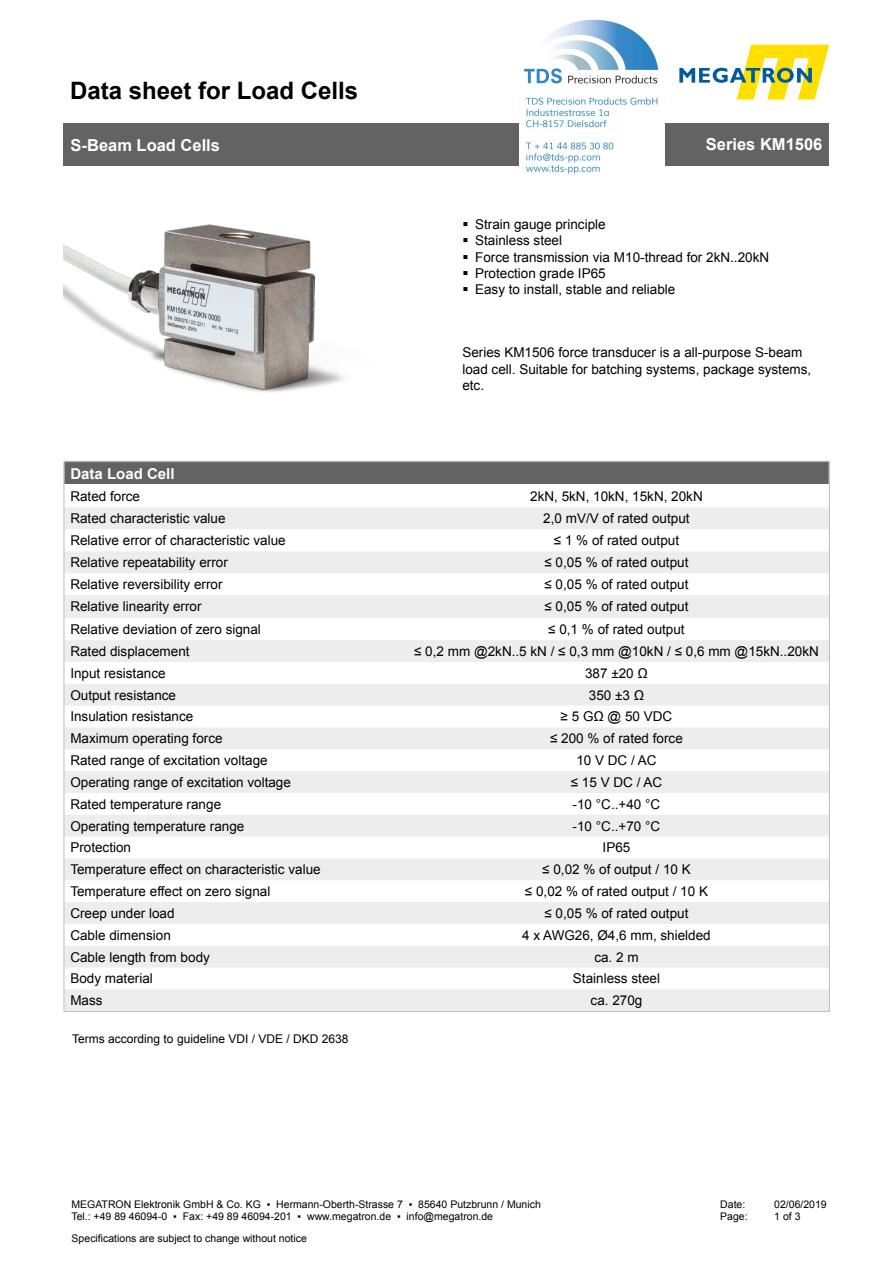
<style>
.page{position:relative;width:893px;height:1263px;background:#fff}
.page>*{position:absolute;margin:0;border:0;box-sizing:border-box;transform-origin:0 0}
.t1{font:700 24px "Arial";color:#000}
.t2{font:700 16.5px "Arial";color:#fff}
.t3{font:700 15px "Arial";color:#fff}
.t4{font:13.5px/16.2px "Arial";color:#000}
.t5{font:12px "Arial";color:#000}
.t6{font:10.5px "Arial";color:#000}
</style>
<div class="page">
<svg style="left:679px;top:45px;width:150px;height:55px"></svg>
<div style="left:64px;top:123px;width:765px;height:43px;background:#646363"></div>
<svg style="left:66px;top:507px;width:762px;height:503px;fill:#eee"></svg>
<div style="left:66px;top:463px;width:762px;height:21px;background:#646363"></div>
<img style="left:64px;top:224px;width:281px;height:168px">
<img style="left:520px;top:19px;width:144px;height:155px">
<h1 class="t1" style="left:70px;top:74px;width:290px">Data sheet for Load Cells</h1>
<p class="t2" style="left:71px;top:134px;width:151px">S-Beam Load Cells</p>
<p class="t2" style="left:706px;top:133px;width:118px">Series KM1506</p>
<p class="t4" style="left:475px;top:217px;width:132px">Strain gauge principle</p>
<p class="t4" style="left:475px;top:233px;width:89px">Stainless steel</p>
<p class="t4" style="left:475px;top:249px;width:296px">Force transmission via M10-thread for 2kN..20kN</p>
<p class="t4" style="left:475px;top:265px;width:132px">Protection grade IP65</p>
<p class="t4" style="left:475px;top:281px;width:202px">Easy to install, stable and reliable</p>
<p class="t4" style="left:462px;top:345px;width:350px">Series KM1506 force transducer is a all-purpose S-beam load cell. Suitable for batching systems, package systems, etc.</p>
<p class="t3" style="left:70px;top:463px;width:106px">Data Load Cell</p>
<p class="t4" style="left:70px;top:488px;width:71px">Rated force</p>
<p class="t4" style="left:530px;top:488px;width:174px">2kN, 5kN, 10kN, 15kN, 20kN</p>
<p class="t4" style="left:70px;top:510px;width:157px">Rated characteristic value</p>
<p class="t4" style="left:543px;top:510px;width:148px">2,0 mV/V of rated output</p>
<p class="t4" style="left:70px;top:532px;width:217px">Relative error of characteristic value</p>
<p class="t4" style="left:554px;top:532px;width:127px">≤ 1 % of rated output</p>
<p class="t4" style="left:70px;top:554px;width:159px">Relative repeatability error</p>
<p class="t4" style="left:544px;top:554px;width:146px">≤ 0,05 % of rated output</p>
<p class="t4" style="left:70px;top:576px;width:154px">Relative reversibility error</p>
<p class="t4" style="left:544px;top:576px;width:146px">≤ 0,05 % of rated output</p>
<p class="t4" style="left:70px;top:599px;width:133px">Relative linearity error</p>
<p class="t4" style="left:544px;top:598px;width:146px">≤ 0,05 % of rated output</p>
<p class="t4" style="left:70px;top:621px;width:192px">Relative deviation of zero signal</p>
<p class="t4" style="left:548px;top:621px;width:138px">≤ 0,1 % of rated output</p>
<p class="t4" style="left:70px;top:643px;width:121px">Rated displacement</p>
<p class="t4" style="left:414px;top:643px;width:406px">≤ 0,2 mm @2kN..5 kN / ≤ 0,3 mm @10kN / ≤ 0,6 mm @15kN..20kN</p>
<p class="t4" style="left:70px;top:665px;width:97px">Input resistance</p>
<p class="t4" style="left:585px;top:665px;width:64px">387 ±20 Ω</p>
<p class="t4" style="left:70px;top:687px;width:107px">Output resistance</p>
<p class="t4" style="left:589px;top:687px;width:57px">350 ±3 Ω</p>
<p class="t4" style="left:70px;top:709px;width:125px">Insulation resistance</p>
<p class="t4" style="left:561px;top:709px;width:113px">≥ 5 GΩ @ 50 VDC</p>
<p class="t4" style="left:70px;top:730px;width:154px">Maximum operating force</p>
<p class="t4" style="left:550px;top:730px;width:134px">≤ 200 % of rated force</p>
<p class="t4" style="left:70px;top:752px;width:199px">Rated range of excitation voltage</p>
<p class="t4" style="left:576px;top:752px;width:82px">10 V DC / AC</p>
<p class="t4" style="left:70px;top:774px;width:222px">Operating range of excitation voltage</p>
<p class="t4" style="left:571px;top:774px;width:93px">≤ 15 V DC / AC</p>
<p class="t4" style="left:70px;top:796px;width:152px">Rated temperature range</p>
<p class="t4" style="left:573px;top:796px;width:89px">-10 °C..+40 °C</p>
<p class="t4" style="left:70px;top:818px;width:176px">Operating temperature range</p>
<p class="t4" style="left:573px;top:818px;width:89px">-10 °C..+70 °C</p>
<p class="t4" style="left:70px;top:840px;width:62px">Protection</p>
<p class="t4" style="left:603px;top:840px;width:29px">IP65</p>
<p class="t4" style="left:70px;top:861px;width:252px">Temperature effect on characteristic value</p>
<p class="t4" style="left:542px;top:861px;width:150px">≤ 0,02 % of output / 10 K</p>
<p class="t4" style="left:70px;top:883px;width:202px">Temperature effect on zero signal</p>
<p class="t4" style="left:525px;top:883px;width:185px">≤ 0,02 % of rated output / 10 K</p>
<p class="t4" style="left:70px;top:905px;width:106px">Creep under load</p>
<p class="t4" style="left:544px;top:905px;width:146px">≤ 0,05 % of rated output</p>
<p class="t4" style="left:70px;top:927px;width:102px">Cable dimension</p>
<p class="t4" style="left:522px;top:927px;width:190px">4 x AWG26, Ø4,6 mm, shielded</p>
<p class="t4" style="left:70px;top:949px;width:141px">Cable length from body</p>
<p class="t4" style="left:594px;top:949px;width:46px">ca. 2 m</p>
<p class="t4" style="left:70px;top:971px;width:84px">Body material</p>
<p class="t4" style="left:573px;top:971px;width:89px">Stainless steel</p>
<p class="t4" style="left:70px;top:992px;width:34px">Mass</p>
<p class="t4" style="left:591px;top:992px;width:53px">ca. 270g</p>
<p class="t5" style="left:72px;top:1031px;width:278px">Terms according to guideline VDI / VDE / DKD 2638</p>
<p class="t6" style="left:71px;top:1197px;width:471px">MEGATRON Elektronik GmbH &amp; Co. KG ▪ Hermann-Oberth-Strasse 7 ▪ 85640 Putzbrunn / Munich</p>
<p class="t6" style="left:71px;top:1210px;width:423px">Tel.: +49 89 46094-0 ▪ Fax: +49 89 46094-201 ▪ www.megatron.de ▪ info@megatron.de</p>
<p class="t6" style="left:72px;top:1231px;width:237px">Specifications are subject to change without notice</p>
<p class="t6" style="left:720px;top:1197px;width:27px">Date:</p>
<p class="t6" style="left:774px;top:1197px;width:54px">02/06/2019</p>
<p class="t6" style="left:720px;top:1210px;width:29px">Page:</p>
<p class="t6" style="left:774px;top:1210px;width:28px">1 of 3</p>
</div>
